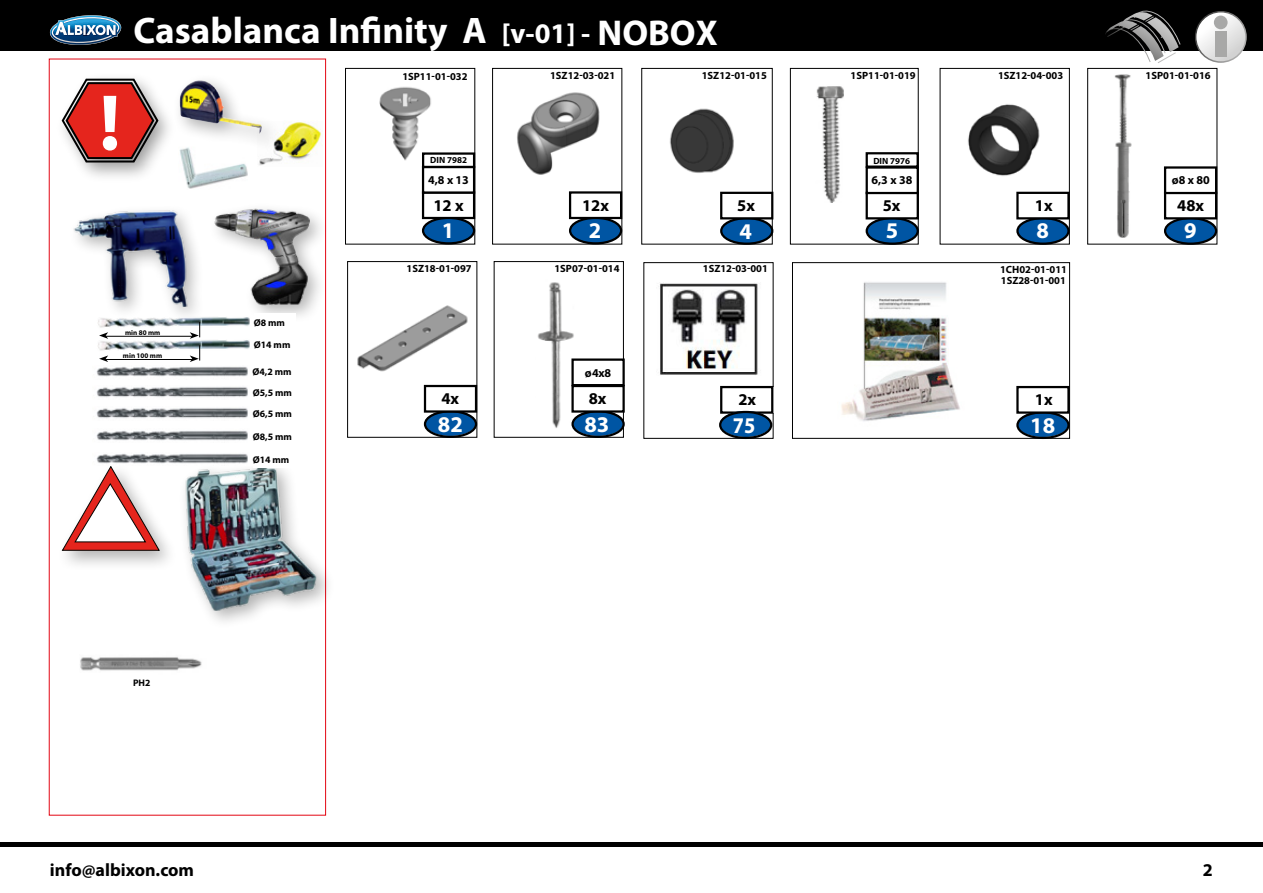
<style>
.page{position:relative;width:1263px;height:893px;background:#fff}
.page>*{position:absolute;margin:0;border:0;box-sizing:border-box;transform-origin:0 0}
.t1{font:700 79.8px "Myriad Pro";color:#fff}
.t2{font:700 37.05px "Myriad Pro";color:#fff}
.t3{font:700 36px "Myriad Pro";color:#fff}
.t4{font:700 22.5px "Myriad Pro";color:#fff}
.t5{font:700 22.5px "Myriad Pro";color:#fff;scale:.9 1}
.t6{font:700 18px "Myriad Pro";color:#000}
.t7{font:700 16.5px "Myriad Pro";color:#000}
.t8{font:700 12px "Myriad Pro";color:#000}
.t9{font:700 10.5px/11.2px "Myriad Pro";color:#000}
.t10{font:700 9.75px/21.1px "Myriad Pro";color:#000}
.t11{font:700 9.45px "Myriad Pro";color:#000}
.t12{font:700 9px "Myriad Pro";color:#000}
.t13{font:700 7.2px "Myriad Pro";color:#000}
.s1{font-size:28.5px}
</style>
<div class="page">
<div style="left:0;top:0;width:1263px;height:51px;background:#000"></div>
<hr style="left:0;top:842px;width:1263px;height:4px;background:#000">
<svg style="left:1196px;top:12px;width:50px;height:50px"></svg>
<div style="left:1195px;top:11px;width:52px;height:52px;border:2px solid #fff;border-radius:50%"></div>
<div style="left:1215px;top:32px;width:11px;height:25px;background:#a8a8a7"></div>
<div style="left:1214px;top:16px;width:13px;height:13px;background:#a8a8a7;border-radius:50%"></div>
<svg style="left:1105px;top:10px;width:76px;height:53px"></svg>
<svg style="left:50px;top:15px;width:71px;height:30px"></svg>
<div style="left:178px;top:457px;width:158px;height:172px;background:#000;opacity:.3"></div>
<img style="left:183px;top:463px;width:136px;height:147px">
<div style="left:56px;top:460px;width:122px;height:111px;background:#000;opacity:.3"></div>
<svg style="left:61px;top:465px;width:100px;height:86px"></svg>
<div style="left:68px;top:204px;width:137px;height:121px;background:#000;opacity:.3"></div>
<img style="left:72px;top:205px;width:118px;height:101px">
<div style="left:208px;top:201px;width:121px;height:122px;background:#000;opacity:.3"></div>
<img style="left:212px;top:201px;width:97px;height:108px">
<img style="left:97px;top:315px;width:153px;height:14px">
<div style="left:254px;top:314px;width:42px;height:16px;background:#fff"></div>
<hr style="left:106px;top:336px;width:86px;height:1px;background:#000">
<svg style="left:190px;top:322px;width:10px;height:16px"></svg>
<img style="left:96px;top:387px;width:152px;height:11px">
<img style="left:96px;top:408px;width:152px;height:11px">
<img style="left:96px;top:430px;width:152px;height:11px">
<img style="left:180px;top:153px;width:68px;height:36px">
<img style="left:259px;top:122px;width:63px;height:43px">
<div style="left:55px;top:71px;width:123px;height:112px;background:#000;opacity:.4"></div>
<svg style="left:61px;top:77px;width:99px;height:87px"></svg>
<div style="left:172px;top:73px;width:110px;height:80px;background:#000;opacity:.3"></div>
<img style="left:179px;top:80px;width:83px;height:54px">
<img style="left:98px;top:338px;width:152px;height:14px">
<hr style="left:106px;top:359px;width:86px;height:1px;background:#000">
<svg style="left:99px;top:320px;width:9px;height:42px"></svg>
<svg style="left:190px;top:345px;width:10px;height:17px"></svg>
<div style="left:345px;top:68px;width:130px;height:176px;border:1px solid #000"></div>
<div style="left:641px;top:68px;width:132px;height:176px;border:1px solid #000"></div>
<div style="left:790px;top:68px;width:129px;height:176px;border:1px solid #000"></div>
<img style="left:816px;top:86px;width:28px;height:117px">
<div style="left:423px;top:218px;width:51px;height:25px;background:#0055a3;border-radius:50%"></div>
<div style="left:422px;top:217px;width:53px;height:27px;border:2px solid #000;border-radius:50%"></div>
<div style="left:866px;top:218px;width:52px;height:26px;background:#0055a3;border-radius:50%"></div>
<div style="left:866px;top:217px;width:53px;height:28px;border:2px solid #000;border-radius:50%"></div>
<div style="left:721px;top:218px;width:51px;height:26px;background:#0055a3;border-radius:50%"></div>
<div style="left:720px;top:217px;width:53px;height:28px;border:2px solid #000;border-radius:50%"></div>
<div style="left:866px;top:192px;width:53px;height:27px;border:2px solid #000"></div>
<div style="left:720px;top:192px;width:53px;height:27px;border:2px solid #000"></div>
<div style="left:792px;top:262px;width:278px;height:177px;border:1px solid #000"></div>
<img style="left:841px;top:282px;width:119px;height:139px">
<div style="left:1017px;top:411px;width:51px;height:26px;background:#0055a3;border-radius:50%"></div>
<div style="left:1016px;top:411px;width:54px;height:28px;border:2px solid #000;border-radius:50%"></div>
<div style="left:1016px;top:386px;width:54px;height:28px;border:2px solid #000"></div>
<div style="left:866px;top:166px;width:53px;height:28px;border:2px solid #000"></div>
<div style="left:422px;top:191px;width:53px;height:28px;border:2px solid #000"></div>
<div style="left:422px;top:166px;width:53px;height:28px;border:2px solid #000"></div>
<img style="left:669px;top:108px;width:65px;height:65px">
<img style="left:379px;top:87px;width:52px;height:74px">
<div style="left:1087px;top:68px;width:130px;height:176px;border:1px solid #000"></div>
<img style="left:1114px;top:74px;width:17px;height:164px">
<div style="left:1165px;top:218px;width:51px;height:26px;background:#0055a3;border-radius:50%"></div>
<div style="left:1164px;top:217px;width:53px;height:28px;border:2px solid #000;border-radius:50%"></div>
<div style="left:1164px;top:192px;width:53px;height:27px;border:2px solid #000"></div>
<div style="left:1164px;top:166px;width:53px;height:28px;border:2px solid #000"></div>
<div style="left:940px;top:68px;width:130px;height:176px;border:1px solid #000"></div>
<div style="left:1017px;top:218px;width:51px;height:26px;background:#0055a3;border-radius:50%"></div>
<div style="left:1016px;top:217px;width:54px;height:28px;border:2px solid #000;border-radius:50%"></div>
<div style="left:1016px;top:192px;width:54px;height:27px;border:2px solid #000"></div>
<img style="left:968px;top:104px;width:72px;height:72px">
<img style="left:517px;top:92px;width:83px;height:83px">
<div style="left:492px;top:68px;width:130px;height:176px;border:1px solid #000"></div>
<div style="left:570px;top:218px;width:51px;height:25px;background:#0055a3;border-radius:50%"></div>
<div style="left:569px;top:217px;width:53px;height:27px;border:2px solid #000;border-radius:50%"></div>
<div style="left:569px;top:191px;width:53px;height:28px;border:2px solid #000"></div>
<div style="left:423px;top:154px;width:51px;height:13px;background:#fff"></div>
<div style="left:422px;top:152px;width:53px;height:16px;border:2px solid #000"></div>
<div style="left:866px;top:152px;width:53px;height:16px;border:2px solid #000"></div>
<img style="left:93px;top:453px;width:160px;height:13px">
<div style="left:253px;top:451px;width:44px;height:17px;background:#fff"></div>
<img style="left:80px;top:657px;width:122px;height:14px">
<img style="left:96px;top:366px;width:152px;height:11px">
<img style="left:537px;top:282px;width:40px;height:149px">
<div style="left:347px;top:261px;width:130px;height:177px;border:1px solid #000"></div>
<div style="left:425px;top:410px;width:51px;height:26px;background:#0055a3;border-radius:50%"></div>
<div style="left:424px;top:410px;width:53px;height:28px;border:2px solid #000;border-radius:50%"></div>
<div style="left:424px;top:385px;width:53px;height:28px;border:2px solid #000"></div>
<img style="left:357px;top:305px;width:111px;height:67px">
<div style="left:494px;top:261px;width:130px;height:177px;border:1px solid #000"></div>
<div style="left:572px;top:410px;width:51px;height:26px;background:#0055a3;border-radius:50%"></div>
<div style="left:571px;top:410px;width:54px;height:28px;border:2px solid #000;border-radius:50%"></div>
<div style="left:572px;top:385px;width:51px;height:26px;background:#fff"></div>
<div style="left:571px;top:385px;width:54px;height:28px;border:2px solid #000"></div>
<div style="left:572px;top:360px;width:51px;height:25px;background:#fff"></div>
<div style="left:571px;top:358px;width:54px;height:28px;border:2px solid #000"></div>
<img style="left:660px;top:283px;width:98px;height:92px">
<div style="left:643px;top:262px;width:130px;height:177px;border:1px solid #000"></div>
<div style="left:720px;top:386px;width:53px;height:28px;border:2px solid #000"></div>
<div style="left:720px;top:411px;width:51px;height:26px;background:#0055a3;border-radius:50%"></div>
<div style="left:719px;top:411px;width:53px;height:28px;border:2px solid #000;border-radius:50%"></div>
<h2 class="t2" style="left:134px;top:6px;width:458px">Casablanca Infinity A <span class="s1">[v-01] -</span></h2>
<h3 class="t3" style="left:597px;top:9px;width:122px">NOBOX</h3>
<h1 class="t1" style="left:99px;top:71px;width:23px">!</h1>
<p class="t13" style="left:125px;top:327px;width:37px">min 80 mm</p>
<p class="t13" style="left:123px;top:351px;width:41px">min 100 mm</p>
<p class="t11" style="left:133px;top:677px;width:19px">PH2</p>
<p class="t10" style="left:254px;top:311px;width:33px">Ø8 mm</p>
<p class="t10" style="left:254px;top:333px;width:38px">Ø14 mm</p>
<p class="t10" style="left:252px;top:361px;width:41px">Ø4,2 mm</p>
<p class="t10" style="left:253px;top:382px;width:41px">Ø5,5 mm<br>Ø6,5 mm</p>
<p class="t10" style="left:253px;top:426px;width:41px">Ø8,5 mm</p>
<p class="t10" style="left:253px;top:449px;width:38px">Ø14 mm</p>
<p class="t9" style="left:402px;top:70px;width:67px">1SP11-01-032</p>
<p class="t9" style="left:851px;top:69px;width:67px">1SP11-01-019</p>
<p class="t9" style="left:550px;top:70px;width:67px">1SZ12-03-021</p>
<p class="t9" style="left:702px;top:70px;width:67px">1SZ12-01-015</p>
<p class="t9" style="left:998px;top:70px;width:67px">1SZ12-04-003</p>
<p class="t9" style="left:1145px;top:70px;width:67px">1SP01-01-016</p>
<p class="t12" style="left:430px;top:154px;width:38px">DIN 7982</p>
<p class="t12" style="left:873px;top:155px;width:38px">DIN 7976</p>
<p class="t8" style="left:428px;top:172px;width:42px">4,8 x 13</p>
<p class="t8" style="left:871px;top:172px;width:42px">6,3 x 38</p>
<h3 class="t7" style="left:433px;top:194px;width:32px">12 x</h3>
<h3 class="t7" style="left:582px;top:194px;width:28px">12x</h3>
<h3 class="t7" style="left:737px;top:195px;width:19px">5x</h3>
<h3 class="t7" style="left:883px;top:195px;width:19px">5x</h3>
<h3 class="t4" style="left:589px;top:216px;width:14px">2</h3>
<h3 class="t4" style="left:442px;top:216px;width:14px">1</h3>
<h3 class="t4" style="left:739px;top:216px;width:14px">4</h3>
<h3 class="t4" style="left:886px;top:216px;width:14px">5</h3>
<h3 class="t7" style="left:1035px;top:195px;width:19px">1x</h3>
<h3 class="t4" style="left:1037px;top:216px;width:14px">8</h3>
<p class="t9" style="left:407px;top:263px;width:67px">1SZ18-01-097</p>
<p class="t9" style="left:703px;top:263px;width:67px">1SZ12-03-001</p>
<p class="t9" style="left:554px;top:263px;width:67px">1SP07-01-014</p>
<p class="t9" style="left:1000px;top:264px;width:68px">1CH02-01-011<br>1SZ28-01-001</p>
<p class="t8" style="left:585px;top:365px;width:28px">ø4x8</p>
<h3 class="t7" style="left:441px;top:388px;width:19px">4x</h3>
<h3 class="t7" style="left:589px;top:388px;width:19px">8x</h3>
<h3 class="t7" style="left:738px;top:389px;width:19px">2x</h3>
<h3 class="t7" style="left:1035px;top:389px;width:19px">1x</h3>
<h3 class="t4" style="left:438px;top:409px;width:26px">82</h3>
<h3 class="t4" style="left:584px;top:409px;width:26px">83</h3>
<h3 class="t5" style="left:733px;top:411px;width:30px">7575</h3>
<h3 class="t4" style="left:1030px;top:410px;width:26px">18</h3>
<p class="t8" style="left:1172px;top:172px;width:39px">ø8 x 80</p>
<h3 class="t7" style="left:1177px;top:195px;width:28px">48x</h3>
<h3 class="t4" style="left:1184px;top:216px;width:14px">9</h3>
<h3 class="t6" style="left:50px;top:858px;width:146px">info@albixon.com</h3>
<h3 class="t6" style="left:1203px;top:858px;width:11px">2</h3>
</div>
